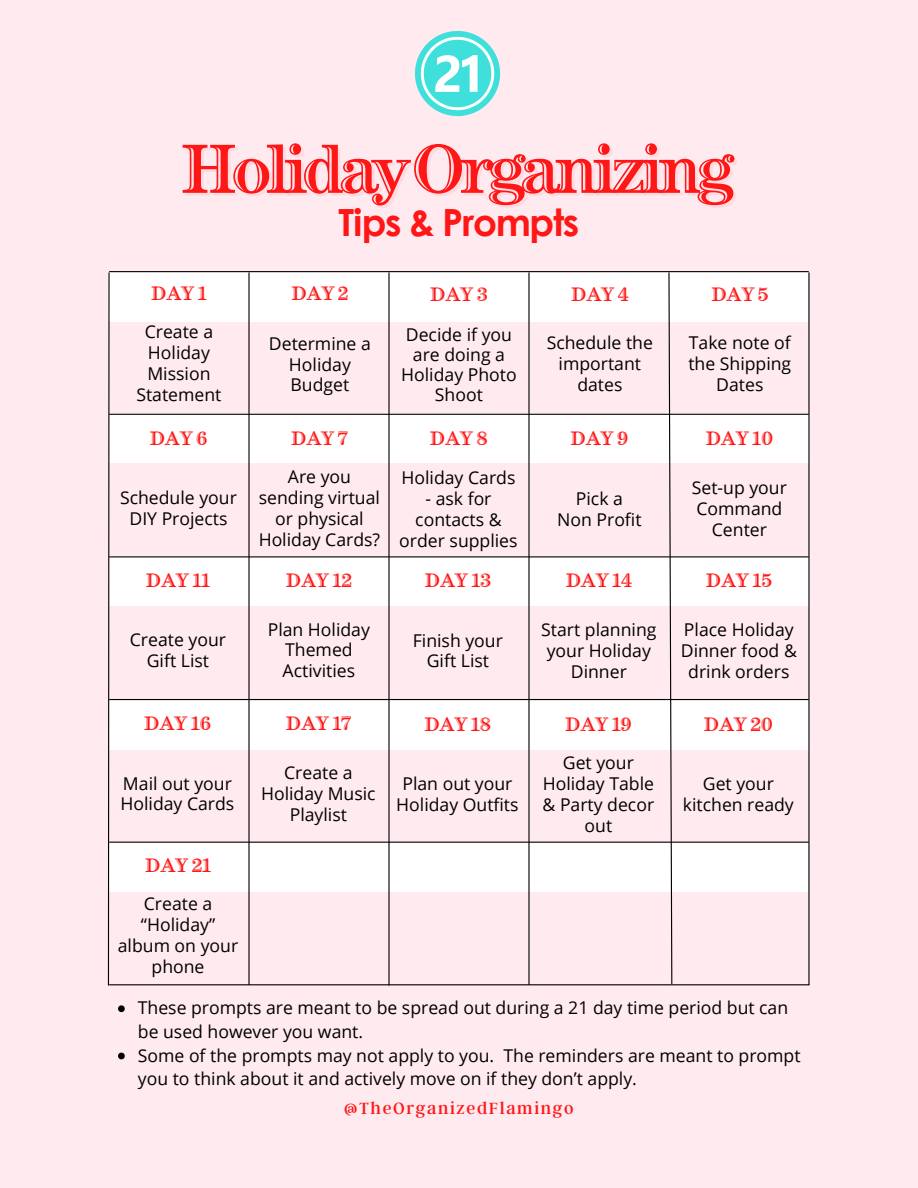
<style>
.page{position:relative;width:918px;height:1188px;background:#ffeaef}
.page>*{position:absolute;margin:0;border:0;box-sizing:border-box;transform-origin:0 0}
.t1{font:62.85px "Century Handtooled ITC Std";letter-spacing:-.085em;color:#ff1616}
.t2{font:700 37.5px "Century Gothic";letter-spacing:-.035em;color:#ff1616}
.t3{font:18px "Argent CF";letter-spacing:.09em;color:#ff1616}
.t4{font:17.7px/21px "Open Sans";color:#000;text-align:center}
.t5{font:17.7px "Century Handtooled ITC Std";color:#ff1616}
</style>
<div class="page">
<div style="left:108px;top:272px;width:700px;height:50px;background:#fff"></div>
<div style="left:109px;top:556px;width:700px;height:50px;background:#fff"></div>
<div style="left:110px;top:700px;width:699px;height:50px;background:#fff"></div>
<div style="left:108px;top:843px;width:700px;height:49px;background:#fff"></div>
<div style="left:110px;top:414px;width:699px;height:49px;background:#fff"></div>
<hr style="left:808px;top:273px;width:2px;height:712px;background:#000">
<hr style="left:110px;top:271px;width:698px;height:1px;background:#000">
<svg style="left:107px;top:272px;width:3px;height:714px"></svg>
<hr style="left:110px;top:414px;width:698px;height:1px;background:#000">
<hr style="left:110px;top:556px;width:698px;height:1px;background:#000">
<hr style="left:110px;top:699px;width:698px;height:1px;background:#000">
<hr style="left:110px;top:842px;width:698px;height:1px;background:#000">
<hr style="left:110px;top:984px;width:699px;height:1px;background:#000">
<hr style="left:248px;top:273px;width:2px;height:711px;background:#000">
<hr style="left:388px;top:273px;width:2px;height:712px;background:#000">
<hr style="left:528px;top:273px;width:2px;height:711px;background:#000">
<svg style="left:668px;top:272px;width:5px;height:713px"></svg>
<svg style="left:415px;top:31px;width:85px;height:85px"></svg>
<svg style="left:118px;top:1005px;width:7px;height:7px"></svg>
<svg style="left:118px;top:1053px;width:7px;height:6px"></svg>
<p class="t1" style="left:181px;top:144px;width:554px">HolidayOrganizing</p>
<p class="t2" style="left:339px;top:194px;width:242px">Tips &amp; Prompts</p>
<h1 class="t5" style="left:151px;top:286px;width:57px">DAY 1</h1>
<h3 class="t5" style="left:291px;top:286px;width:59px">DAY 2</h3>
<h3 class="t5" style="left:430px;top:287px;width:59px">DAY 3</h3>
<h3 class="t5" style="left:571px;top:287px;width:59px">DAY 4</h3>
<p class="t5" style="left:711px;top:287px;width:59px">DAY 5</p>
<p class="t4" style="left:136px;top:321px;width:87px">Create a<br>Holiday<br>Mission<br>Statement</p>
<h2 class="t4" style="left:269px;top:333px;width:103px;line-height:20.2px">Determine a<br>Holiday<br>Budget</h2>
<h3 class="t4" style="left:401px;top:324px;width:117px;line-height:20.2px">Decide if you are doing a<br>Holiday Photo<br>Shoot</h3>
<h3 class="t4" style="left:547px;top:332px;width:108px">Schedule the important dates</h3>
<p class="t4" style="left:688px;top:332px;width:104px">Take note of the Shipping<br>Dates</p>
<p class="t5" style="left:150px;top:431px;width:59px">DAY 6</p>
<h3 class="t5" style="left:291px;top:431px;width:58px">DAY 7</h3>
<h3 class="t5" style="left:430px;top:432px;width:59px">DAY 8</h3>
<p class="t5" style="left:571px;top:432px;width:59px">DAY 9</p>
<p class="t5" style="left:706px;top:432px;width:69px">DAY 10</p>
<p class="t4" style="left:120px;top:487px;width:118px">Schedule your<br>DIY Projects</p>
<p class="t4" style="left:259px;top:466px;width:123px">Are you sending virtual or physical<br>Holiday Cards?</p>
<h3 class="t4" style="left:402px;top:466px;width:115px">Holiday Cards</h3>
<h3 class="t4" style="left:399px;top:487px;width:120px">- ask for contacts &amp; order supplies</h3>
<h3 class="t4" style="left:576px;top:487px;width:49px">Pick a</h3>
<h3 class="t4" style="left:557px;top:508px;width:86px">Non Profit</h3>
<p class="t4" style="left:692px;top:477px;width:97px">Set-up your<br>Command<br>Center</p>
<p class="t5" style="left:146px;top:573px;width:66px">DAY 11</p>
<h3 class="t5" style="left:286px;top:573px;width:67px">DAY 12</h3>
<h3 class="t5" style="left:425px;top:574px;width:68px">DAY 13</h3>
<h3 class="t5" style="left:566px;top:574px;width:68px">DAY 14</h3>
<p class="t5" style="left:706px;top:574px;width:67px">DAY 15</p>
<p class="t4" style="left:130px;top:629px;width:98px">Create your<br>Gift List</p>
<p class="t4" style="left:268px;top:618px;width:104px">Plan Holiday<br>Themed<br>Activities</p>
<h3 class="t4" style="left:413px;top:629px;width:92px">Finish your<br>Gift List</h3>
<h3 class="t4" style="left:541px;top:619px;width:117px">Start planning your Holiday<br>Dinner</h3>
<p class="t4" style="left:681px;top:619px;width:118px">Place Holiday<br>Dinner food &amp; drink orders</p>
<p class="t5" style="left:144px;top:716px;width:68px">DAY 16</p>
<h3 class="t5" style="left:286px;top:716px;width:67px">DAY 17</h3>
<h3 class="t5" style="left:424px;top:717px;width:68px">DAY 18</h3>
<h3 class="t5" style="left:565px;top:717px;width:68px">DAY 19</h3>
<p class="t5" style="left:704px;top:717px;width:71px">DAY 20</p>
<p class="t4" style="left:120px;top:772px;width:115px;text-align:left">Mail out your<br>Holiday Cards</p>
<p class="t4" style="left:261px;top:762px;width:116px">Create a<br>Holiday Music<br>Playlist</p>
<h3 class="t4" style="left:396px;top:773px;width:124px">Plan out your<br>Holiday Outfits</h3>
<h3 class="t4" style="left:543px;top:752px;width:113px">Get your<br>Holiday Table &amp; Party decor out</h3>
<p class="t4" style="left:683px;top:773px;width:112px">Get your kitchen ready</p>
<p class="t5" style="left:145px;top:858px;width:67px">DAY 21</p>
<p class="t4" style="left:118px;top:893px;width:122px">Create a “Holiday” album on your phone</p>
<h3 class="t4" style="left:138px;top:996px;width:652px;line-height:23.7px;text-align:left">These prompts are meant to be spread out during a 21 day time period but can be used however you want.</h3>
<p class="t4" style="left:138px;top:1043px;width:664px;line-height:23.7px;text-align:left">Some of the prompts may not apply to you. The reminders are meant to prompt you to think about it and actively move on if they don’t apply.</p>
<p class="t3" style="left:344px;top:1096px;width:231px">@TheOrganizedFlamingo</p>
</div>
